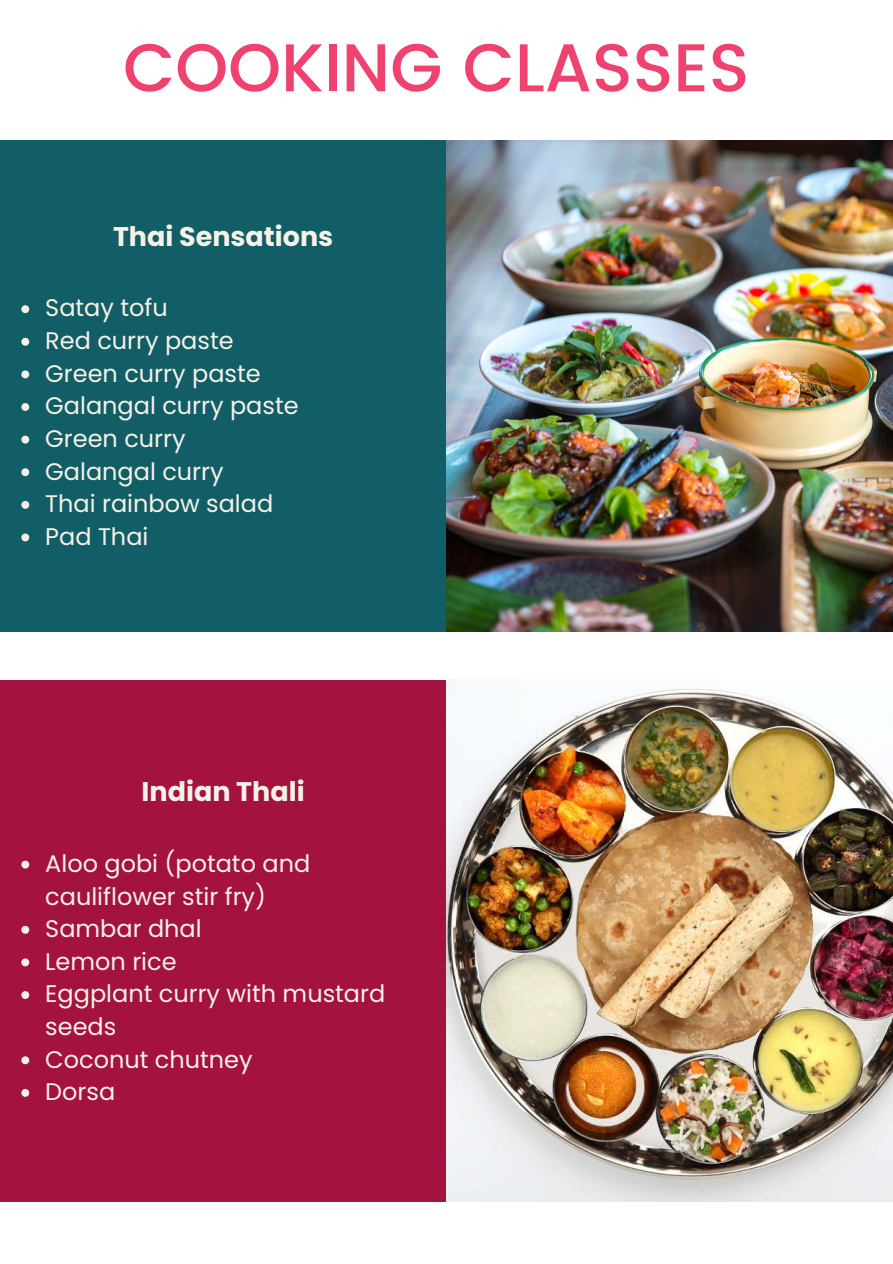
<style>
.page{position:relative;width:893px;height:1264px;background:#fff}
.page>*{position:absolute;margin:0;border:0;box-sizing:border-box;transform-origin:0 0}
.t1{font:500 67.5px "Poppins";color:#ef426f}
.t2{font:700 27px "Poppins";color:#f7f2e7}
.t3{font:24px/32.5px "Poppins";color:#f7f2e7}
</style>
<div class="page">
<div style="left:0;top:140px;width:446px;height:491px;background:#115e67"></div>
<svg style="left:21px;top:305px;width:8px;height:8px"></svg>
<svg style="left:21px;top:338px;width:8px;height:8px"></svg>
<svg style="left:21px;top:370px;width:8px;height:8px"></svg>
<svg style="left:21px;top:403px;width:8px;height:8px"></svg>
<svg style="left:21px;top:435px;width:8px;height:8px"></svg>
<svg style="left:21px;top:468px;width:8px;height:8px"></svg>
<svg style="left:21px;top:501px;width:8px;height:8px"></svg>
<svg style="left:21px;top:533px;width:8px;height:8px"></svg>
<img style="left:446px;top:140px;width:446px;height:491px">
<div style="left:0;top:679px;width:446px;height:522px;background:#a4123f"></div>
<svg style="left:21px;top:860px;width:8px;height:8px"></svg>
<svg style="left:21px;top:925px;width:8px;height:8px"></svg>
<svg style="left:21px;top:958px;width:8px;height:8px"></svg>
<svg style="left:21px;top:991px;width:8px;height:7px"></svg>
<svg style="left:21px;top:1056px;width:8px;height:8px"></svg>
<svg style="left:21px;top:1089px;width:8px;height:7px"></svg>
<img style="left:446px;top:687px;width:446px;height:514px">
<h1 class="t1" style="left:123px;top:18px;width:628px">COOKING CLASSES</h1>
<p class="t2" style="left:113px;top:220px;width:222px">Thai Sensations</p>
<p class="t3" style="left:45px;top:292px;width:255px">Satay tofu<br>Red curry paste<br>Green curry paste<br>Galangal curry paste<br>Green curry<br>Galangal curry<br>Thai rainbow salad<br>Pad Thai</p>
<p class="t2" style="left:142px;top:776px;width:164px">Indian Thali</p>
<p class="t3" style="left:45px;top:847px;width:341px">Aloo gobi (potato and cauliflower stir fry)<br>Sambar dhal<br>Lemon rice<br>Eggplant curry with mustard seeds<br>Coconut chutney<br>Dorsa</p>
</div>
